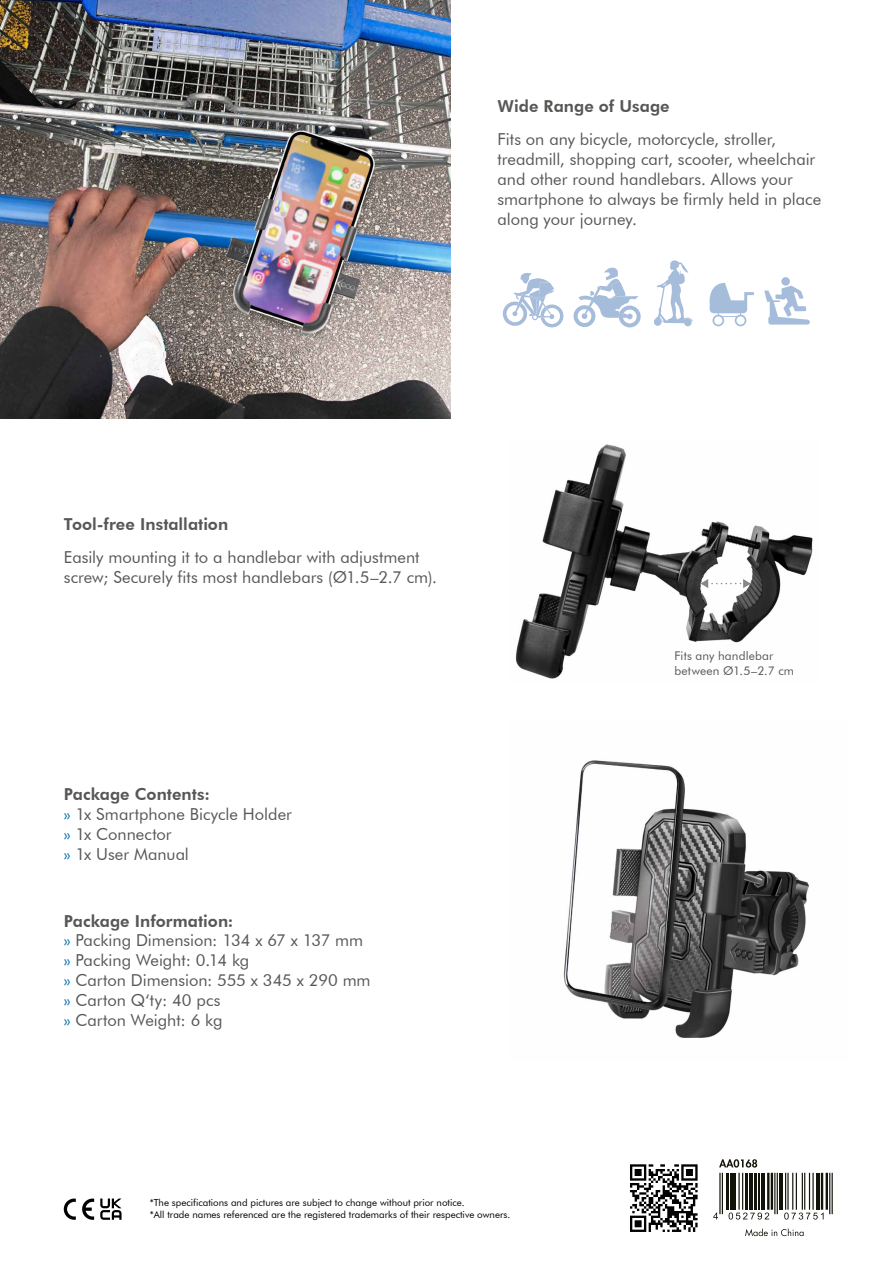
<style>
.page{position:relative;width:893px;height:1263px;background:#fff}
.page>*{position:absolute;margin:0;border:0;box-sizing:border-box;transform-origin:0 0}
.t1{font:16.5px/19.8px "Futura BT";color:#575756}
.t2{font:800 16.5px "Futura BT";letter-spacing:.005em;color:#575756}
.t3{font:12px/14.4px "Futura BT";letter-spacing:.015em;color:#575756}
.t4{font:9.75px/11.7px "Futura BT";color:#000}
.s1{font-weight:800}
.s2{color:#006eb8}
</style>
<div class="page">
<svg style="left:64px;top:1198px;width:12px;height:22px"></svg>
<svg style="left:82px;top:1198px;width:12px;height:22px"></svg>
<svg style="left:100px;top:1198px;width:22px;height:22px"></svg>
<img style="left:0;top:0;width:451px;height:418px">
<svg style="left:630px;top:1164px;width:68px;height:68px"></svg>
<svg style="left:719px;top:1159px;width:38px;height:8px"></svg>
<svg style="left:745px;top:1228px;width:59px;height:8px"></svg>
<hr style="left:722px;top:1173px;width:1px;height:41px;background:#121309">
<hr style="left:719px;top:1173px;width:2px;height:41px;background:#121309">
<hr style="left:726px;top:1173px;width:3px;height:37px;background:#121309">
<hr style="left:730px;top:1173px;width:1px;height:37px;background:#121309">
<hr style="left:732px;top:1173px;width:4px;height:37px;background:#121309">
<hr style="left:742px;top:1173px;width:1px;height:37px;background:#121309">
<hr style="left:738px;top:1173px;width:2px;height:37px;background:#121309">
<hr style="left:746px;top:1173px;width:2px;height:37px;background:#121309">
<hr style="left:749px;top:1173px;width:4px;height:37px;background:#121309">
<hr style="left:754px;top:1173px;width:2px;height:37px;background:#121309">
<hr style="left:759px;top:1173px;width:1px;height:37px;background:#121309">
<hr style="left:761px;top:1173px;width:4px;height:37px;background:#121309">
<hr style="left:771px;top:1173px;width:2px;height:37px;background:#121309">
<hr style="left:767px;top:1173px;width:2px;height:37px;background:#121309">
<hr style="left:777px;top:1173px;width:1px;height:41px;background:#121309">
<hr style="left:774px;top:1173px;width:1px;height:41px;background:#121309">
<hr style="left:779px;top:1173px;width:4px;height:37px;background:#121309">
<hr style="left:812px;top:1173px;width:2px;height:37px;background:#121309">
<hr style="left:809px;top:1173px;width:1px;height:37px;background:#121309">
<hr style="left:804px;top:1173px;width:1px;height:37px;background:#121309">
<hr style="left:802px;top:1173px;width:1px;height:37px;background:#121309">
<hr style="left:796px;top:1173px;width:1px;height:37px;background:#121309">
<hr style="left:792px;top:1173px;width:1px;height:37px;background:#121309">
<hr style="left:787px;top:1173px;width:2px;height:37px;background:#121309">
<hr style="left:785px;top:1173px;width:1px;height:37px;background:#121309">
<hr style="left:816px;top:1173px;width:4px;height:37px;background:#121309">
<hr style="left:826px;top:1173px;width:2px;height:37px;background:#121309">
<hr style="left:821px;top:1173px;width:2px;height:37px;background:#121309">
<hr style="left:832px;top:1173px;width:1px;height:41px;background:#121309">
<hr style="left:829px;top:1173px;width:1px;height:41px;background:#121309">
<svg style="left:713px;top:1212px;width:5px;height:7px"></svg>
<svg style="left:729px;top:1212px;width:40px;height:7px"></svg>
<svg style="left:784px;top:1212px;width:40px;height:7px"></svg>
<img style="left:563px;top:760px;width:246px;height:278px">
<svg style="left:502px;top:273px;width:62px;height:54px"></svg>
<svg style="left:573px;top:268px;width:68px;height:59px"></svg>
<svg style="left:654px;top:260px;width:39px;height:66px"></svg>
<svg style="left:709px;top:283px;width:45px;height:43px"></svg>
<div style="left:781px;top:277px;width:9px;height:9px;background:#a5bcdb;border-radius:50%"></div>
<svg style="left:764px;top:286px;width:46px;height:39px"></svg>
<img style="left:515px;top:444px;width:298px;height:235px">
<svg style="left:700px;top:579px;width:51px;height:9px"></svg>
<p class="t2" style="left:497px;top:96px;width:174px">Wide Range of Usage</p>
<p class="t1" style="left:497px;top:130px;width:325px">Fits on any bicycle, motorcycle, stroller, treadmill, shopping cart, scooter, wheelchair and other round handlebars. Allows your smartphone to always be firmly held in place along your journey.</p>
<p class="t2" style="left:64px;top:514px;width:166px">Tool-free Installation</p>
<p class="t1" style="left:64px;top:547px;width:375px">Easily mounting it to a handlebar with adjustment screw; Securely fits most handlebars (Ø1.5–2.7 cm).</p>
<p class="t1" style="left:64px;top:784px;width:230px"><span class="s1">Package Contents:<br></span><span class="s2">»</span> 1x Smartphone Bicycle Holder <span class="s2">»</span> 1x Connector<br><span class="s2">»</span> 1x User Manual</p>
<p class="t1" style="left:64px;top:911px;width:308px"><span class="s1">Package Information:<br></span><span class="s2">»</span> Packing Dimension: 134 x 67 x 137 mm <span class="s2">»</span> Packing Weight: 0.14 kg<br><span class="s2">»</span> Carton Dimension: 555 x 345 x 290 mm <span class="s2">»</span> Carton Q‘ty: 40 pcs<br><span class="s2">»</span> Carton Weight: 6 kg</p>
<p class="t3" style="left:674px;top:649px;width:121px">Fits any handlebar between Ø1.5–2.7 cm</p>
<p class="t4" style="left:150px;top:1197px;width:362px">*The specifications and pictures are subject to change without prior notice.<br>*All trade names referenced are the registered trademarks of their respective owners.</p>
</div>
